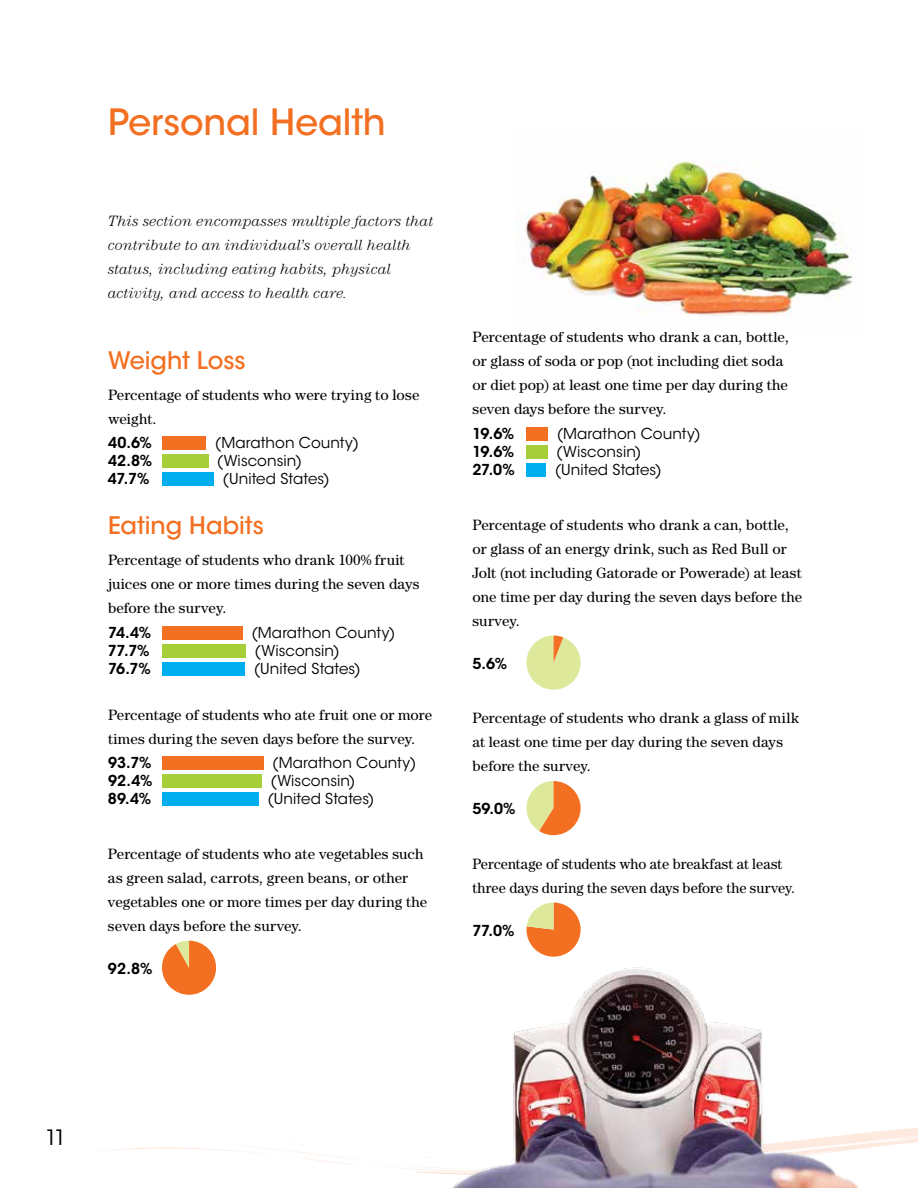
<style>
.page{position:relative;width:918px;height:1188px;background:#fff}
.page>*{position:absolute;margin:0;border:0;box-sizing:border-box;transform-origin:0 0}
.t1{font:500 36px "ITC Avant Garde Std";letter-spacing:-.005em;color:#f36f21}
.t2{font:500 24px "ITC Avant Garde Std";color:#f36f21}
.t3{font:21px "ITC Avant Garde Std";color:#000}
.t4{font:15px/24px "Century Std";letter-spacing:.005em;color:#000}
.t5{font:15px "ITC Avant Garde Std";letter-spacing:.005em;color:#000}
.t6{font:italic 300 15px/24px "Century Std";letter-spacing:.01em;color:#000}
.t7{font:15px/24px "Century Std";letter-spacing:.005em;color:#000;scale:.96 1}
.t8{font:600 15px "ITC Avant Garde Std";letter-spacing:-.02em;color:#000}
</style>
<div class="page">
<svg style="left:101px;top:1127px;width:817px;height:61px"></svg>
<img style="left:437px;top:967px;width:420px;height:221px">
<div style="left:162px;top:436px;width:44px;height:14px;background:#f36f21"></div>
<div style="left:162px;top:454px;width:46px;height:14px;background:#a6ce39"></div>
<div style="left:162px;top:472px;width:52px;height:14px;background:#00aeef"></div>
<div style="left:162px;top:626px;width:80px;height:13px;background:#f36f21"></div>
<div style="left:162px;top:644px;width:84px;height:13px;background:#a6ce39"></div>
<div style="left:162px;top:662px;width:83px;height:13px;background:#00aeef"></div>
<div style="left:162px;top:756px;width:101px;height:14px;background:#f36f21"></div>
<div style="left:162px;top:774px;width:100px;height:14px;background:#a6ce39"></div>
<div style="left:162px;top:792px;width:97px;height:14px;background:#00aeef"></div>
<svg style="left:162px;top:941px;width:54px;height:54px"></svg>
<div style="left:526px;top:427px;width:22px;height:14px;background:#f36f21"></div>
<div style="left:526px;top:445px;width:22px;height:14px;background:#a6ce39"></div>
<div style="left:526px;top:463px;width:20px;height:14px;background:#00aeef"></div>
<svg style="left:526px;top:636px;width:55px;height:54px"></svg>
<svg style="left:526px;top:781px;width:55px;height:54px"></svg>
<svg style="left:526px;top:903px;width:55px;height:54px"></svg>
<img style="left:516px;top:160px;width:337px;height:156px">
<h1 class="t1" style="left:108px;top:99px;width:279px">Personal Health</h1>
<p class="t6" style="left:108px;top:209px;width:327px">This section encompasses multiple factors that contribute to an individual’s overall health status, including eating habits, physical activity, and access to health care.</p>
<h2 class="t2" style="left:108px;top:345px;width:139px">Weight Loss</h2>
<p class="t4" style="left:108px;top:382px;width:313px">Percentage of students who were trying to lose weight.</p>
<p class="t8" style="left:108px;top:433px;width:45px">40.6%</p>
<p class="t5" style="left:215px;top:434px;width:146px">(Marathon County)</p>
<p class="t8" style="left:108px;top:451px;width:46px">42.8%</p>
<p class="t5" style="left:217px;top:452px;width:87px">(Wisconsin)</p>
<p class="t8" style="left:108px;top:469px;width:43px">47.7%</p>
<p class="t5" style="left:223px;top:470px;width:109px">(United States)</p>
<h2 class="t2" style="left:108px;top:511px;width:157px">Eating Habits</h2>
<p class="t4" style="left:108px;top:548px;width:313px">Percentage of students who drank 100% fruit juices one or more times during the seven days before the survey.</p>
<p class="t8" style="left:108px;top:623px;width:45px">74.4%</p>
<p class="t5" style="left:251px;top:623px;width:146px">(Marathon County)</p>
<p class="t8" style="left:108px;top:641px;width:43px">77.7%</p>
<p class="t5" style="left:255px;top:641px;width:87px">(Wisconsin)</p>
<p class="t8" style="left:108px;top:659px;width:44px">76.7%</p>
<p class="t5" style="left:254px;top:659px;width:109px">(United States)</p>
<p class="t4" style="left:108px;top:702px;width:326px">Percentage of students who ate fruit one or more times during the seven days before the survey.</p>
<p class="t8" style="left:108px;top:753px;width:45px">93.7%</p>
<p class="t5" style="left:272px;top:754px;width:146px">(Marathon County)</p>
<p class="t8" style="left:108px;top:771px;width:46px">92.4%</p>
<p class="t5" style="left:270px;top:772px;width:87px">(Wisconsin)</p>
<p class="t8" style="left:108px;top:789px;width:45px">89.4%</p>
<p class="t5" style="left:267px;top:790px;width:109px">(United States)</p>
<p class="t4" style="left:108px;top:842px;width:321px">Percentage of students who ate vegetables such as green salad, carrots, green beans, or other vegetables one or more times per day during the seven days before the survey.</p>
<p class="t8" style="left:108px;top:959px;width:46px">92.8%</p>
<p class="t4" style="left:472px;top:325px;width:318px">Percentage of students who drank a can, bottle, or glass of soda or pop (not including diet soda or diet pop) at least one time per day during the seven days before the survey.</p>
<p class="t8" style="left:472px;top:424px;width:43px">19.6%</p>
<p class="t5" style="left:557px;top:425px;width:146px">(Marathon County)</p>
<p class="t8" style="left:473px;top:442px;width:43px">19.6%</p>
<p class="t5" style="left:556px;top:443px;width:87px">(Wisconsin)</p>
<p class="t8" style="left:473px;top:460px;width:44px">27.0%</p>
<p class="t5" style="left:555px;top:461px;width:109px">(United States)</p>
<p class="t4" style="left:472px;top:513px;width:331px">Percentage of students who drank a can, bottle, or glass of an energy drink, such as Red Bull or Jolt (not including Gatorade or Powerade) at least one time per day during the seven days before the survey.</p>
<p class="t8" style="left:472px;top:654px;width:36px">5.6%</p>
<p class="t4" style="left:472px;top:706px;width:328px">Percentage of students who drank a glass of milk at least one time per day during the seven days before the survey.</p>
<p class="t8" style="left:472px;top:799px;width:45px">59.0%</p>
<p class="t7" style="left:472px;top:852px;width:338px">Percentage of students who ate breakfast at least three days during the seven days before the survey.</p>
<p class="t8" style="left:473px;top:921px;width:44px">77.0%</p>
<h3 class="t3" style="left:45px;top:1125px;width:23px">11</h3>
</div>
